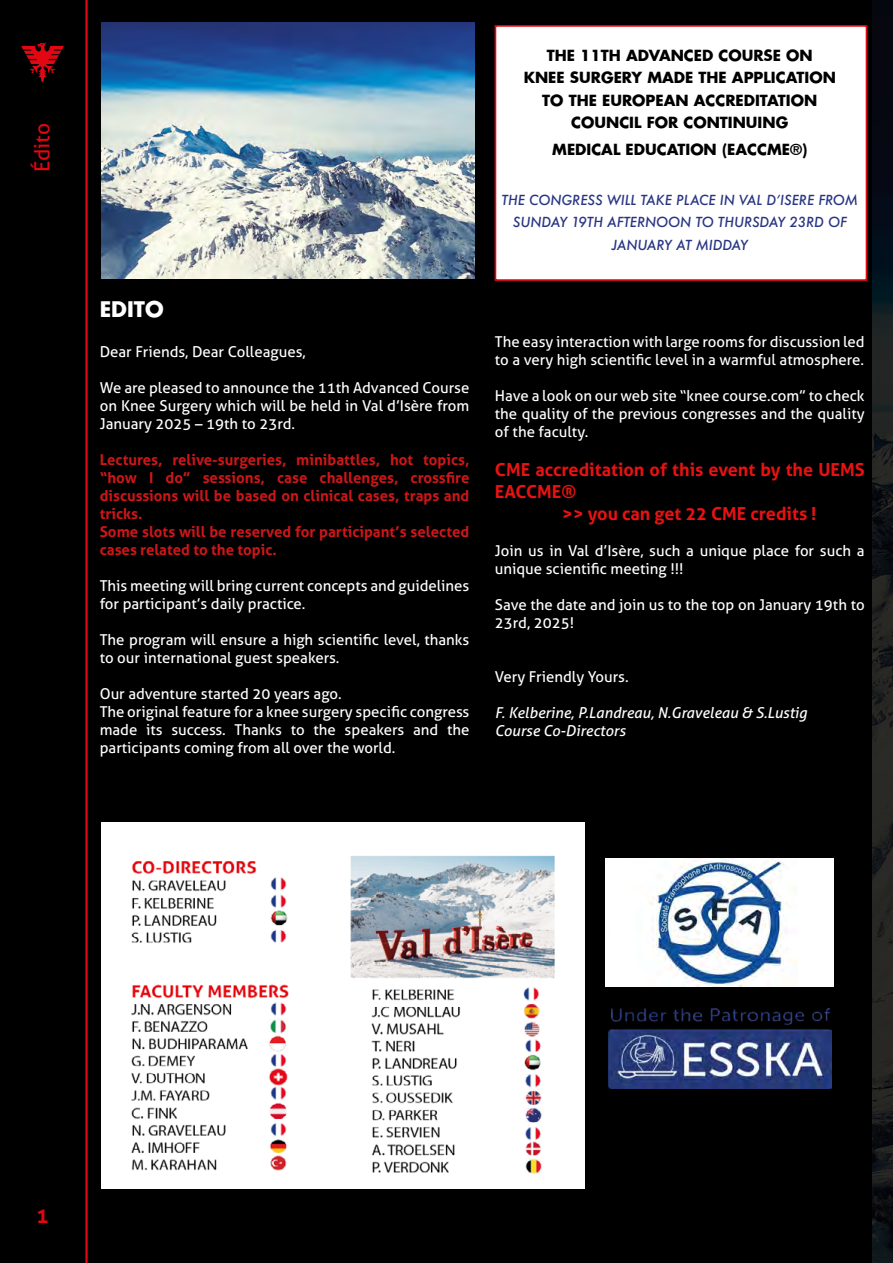
<style>
.page{position:relative;width:893px;height:1263px;background:#000}
.page>*{position:absolute;margin:0;border:0;box-sizing:border-box;transform-origin:0 0}
.t1{font:21px "Aller";color:#e30613}
.t2{font:700 21px "Futura";color:#fff}
.t3{font:700 21px "Aller";color:#e30613}
.t4{font:700 18px "Aller";color:#e81212}
.t5{font:15px/18px "Aller";color:#fff}
.t6{font:700 15px/18px "Aller";color:#cd1719}
.t7{font:700 15px/22.5px "Futura";color:#000;text-align:center}
.t8{font:italic 15px/18px "Aller";color:#fff}
.t9{font:italic 500 13.5px/22.5px "Futura";color:#283583;text-align:center}
</style>
<div class="page">
<svg style="left:21px;top:43px;width:43px;height:39px"></svg>
<img style="left:102px;top:22px;width:373px;height:256px">
<hr style="left:85px;top:0;width:3px;height:1263px;background:#e30613">
<div style="left:495px;top:25px;width:372px;height:256px;background:#fff;border:2px solid #e30613"></div>
<img style="left:872px;top:0;width:21px;height:1263px">
<img style="left:102px;top:823px;width:482px;height:365px">
<img style="left:605px;top:858px;width:228px;height:128px">
<img style="left:608px;top:1008px;width:223px;height:80px">
<h1 class="t1" style="left:29px;top:172px;width:51px;rotate:-90deg">Édito</h1>
<h1 class="t2" style="left:100px;top:295px;width:65px">EDITO</h1>
<p class="t5" style="left:100px;top:343px;width:208px">Dear Friends, Dear Colleagues,</p>
<p class="t5" style="left:100px;top:379px;width:371px;text-align:justify">We are pleased to announce the 11th Advanced Course on Knee Surgery which will be held in Val d’Isère from January 2025 – 19th to 23rd.</p>
<p class="t6" style="left:100px;top:451px;width:371px">Lectures, relive-surgeries, minibattles, hot topics, “how I do” sessions, case challenges, crossfire discussions will be based on clinical cases, traps and tricks.<br>Some slots will be reserved for participant’s selected cases related to the topic.</p>
<p class="t5" style="left:100px;top:577px;width:371px">This meeting will bring current concepts and guidelines for participant’s daily practice.</p>
<p class="t5" style="left:100px;top:631px;width:371px">The program will ensure a high scientific level, thanks to our international guest speakers.</p>
<p class="t5" style="left:100px;top:685px;width:371px">Our adventure started 20 years ago.<br>The original feature for a knee surgery specific congress made its success. Thanks to the speakers and the participants coming from all over the world.</p>
<p class="t7" style="left:524px;top:43px;width:314px">THE 11TH ADVANCED COURSE ON<br>KNEE SURGERY MADE THE APPLICATION<br>TO THE EUROPEAN ACCREDITATION<br>COUNCIL FOR CONTINUING</p>
<p class="t7" style="left:552px;top:138px;width:257px">MEDICAL EDUCATION (EACCME®)</p>
<p class="t9" style="left:502px;top:188px;width:358px">THE CONGRESS WILL TAKE PLACE IN VAL D’ISERE FROM<br>SUNDAY 19TH AFTERNOON TO THURSDAY 23RD OF<br>JANUARY AT MIDDAY</p>
<p class="t5" style="left:495px;top:332px;width:371px">The easy interaction with large rooms for discussion led to a very high scientific level in a warmful atmosphere.</p>
<p class="t5" style="left:495px;top:386px;width:371px;text-align:justify">Have a look on our web site “knee course.com” to check the quality of the previous congresses and the quality of the faculty.</p>
<p class="t4" style="left:495px;top:459px;width:371px">CME accreditation of this event by the UEMS</p>
<p class="t4" style="left:495px;top:481px;width:83px">EACCME®</p>
<p class="t4" style="left:562px;top:502px;width:256px">&gt;&gt; you can get 22 CME credits !</p>
<p class="t5" style="left:495px;top:541px;width:371px">Join us in Val d’Isère, such a unique place for such a unique scientific meeting !!!</p>
<p class="t5" style="left:495px;top:595px;width:371px">Save the date and join us to the top on January 19th to<br>23rd, 2025!</p>
<p class="t5" style="left:495px;top:667px;width:135px">Very Friendly Yours.</p>
<p class="t8" style="left:495px;top:703px;width:314px">F. Kelberine, P.Landreau, N.Graveleau &amp; S.Lustig<br>Course Co-Directors</p>
<h1 class="t3" style="left:36px;top:1203px;width:14px">1</h1>
</div>
